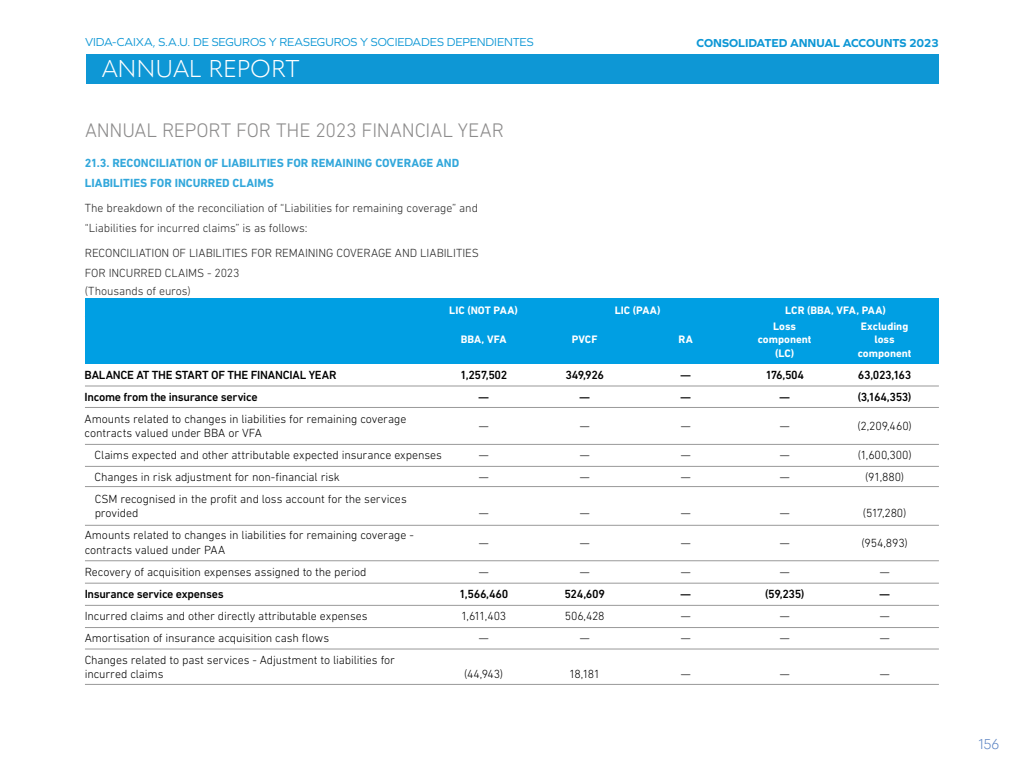
<style>
.page{position:relative;width:1024px;height:768px;background:#fff}
.page>*{position:absolute;margin:0;border:0;box-sizing:border-box;transform-origin:0 0}
.t1{font:300 24px "Quasimoda";color:#fff}
.t2{font:300 20px "DIN Next LT Pro";letter-spacing:-.01em;color:#8c8b8b}
.t3{font:300 14px "Quasimoda";color:#5982c2}
.t4{font:300 12px/14.4px "DIN Next LT Pro";letter-spacing:-.01em;color:#000}
.t5{font:300 12px/20px "DIN Next LT Pro";letter-spacing:-.01em;color:#262626}
.t6{font:500 12px "DIN Next LT Pro";letter-spacing:-.025em;color:#000}
.t7{font:700 12px/20px "DIN Next LT Pro";color:#32a7db}
.t8{font:12px "Graphie";letter-spacing:-.005em;color:#0e97d5}
.t9{font:700 12px "Graphie";letter-spacing:-.005em;color:#0e97d5}
.t10{font:700 11px/16.2px "DIN Next LT Pro";color:#fff}
</style>
<div class="page">
<div style="left:86px;top:54px;width:853px;height:29px;background:#0e97d5"></div>
<div style="left:85px;top:299px;width:854px;height:65px;background:#009fe3"></div>
<hr style="left:85px;top:386px;width:854px;height:1px;background:#999">
<hr style="left:85px;top:407px;width:854px;height:1px;background:#999">
<hr style="left:85px;top:444px;width:854px;height:1px;background:#999">
<hr style="left:85px;top:466px;width:854px;height:1px;background:#999">
<hr style="left:85px;top:525px;width:854px;height:1px;background:#999">
<hr style="left:85px;top:486px;width:854px;height:1px;background:#999">
<hr style="left:85px;top:561px;width:854px;height:1px;background:#999">
<hr style="left:85px;top:583px;width:854px;height:1px;background:#999">
<hr style="left:85px;top:627px;width:854px;height:1px;background:#999">
<hr style="left:85px;top:605px;width:854px;height:1px;background:#999">
<hr style="left:85px;top:649px;width:854px;height:1px;background:#999">
<hr style="left:85px;top:684px;width:854px;height:1px;background:#999">
<p class="t8" style="left:85px;top:35px;width:450px">VIDA-CAIXA, S.A.U. DE SEGUROS Y REASEGUROS Y SOCIEDADES DEPENDIENTES</p>
<p class="t9" style="left:696px;top:35px;width:244px">CONSOLIDATED ANNUAL ACCOUNTS 2023</p>
<h1 class="t1" style="left:102px;top:51px;width:199px">ANNUAL REPORT</h1>
<h2 class="t2" style="left:85px;top:118px;width:421px">ANNUAL REPORT FOR THE 2023 FINANCIAL YEAR</h2>
<p class="t7" style="left:85px;top:153px;width:376px">21.3. RECONCILIATION OF LIABILITIES FOR REMAINING COVERAGE AND<br>LIABILITIES FOR INCURRED CLAIMS</p>
<p class="t5" style="left:85px;top:198px;width:395px">The breakdown of the reconciliation of “Liabilities for remaining coverage” and “Liabilities for incurred claims” is as follows:</p>
<p class="t5" style="left:85px;top:243px;width:396px">RECONCILIATION OF LIABILITIES FOR REMAINING COVERAGE AND LIABILITIES<br>FOR INCURRED CLAIMS - 2023</p>
<p class="t5" style="left:85px;top:281px;width:107px">(Thousands of euros)</p>
<p class="t10" style="left:449px;top:302px;width:70px">LIC (NOT PAA)</p>
<p class="t10" style="left:615px;top:302px;width:47px">LIC (PAA)</p>
<p class="t10" style="left:773px;top:302px;width:114px;text-indent:12px">LCR (BBA, VFA, PAA)<br>Loss</p>
<p class="t10" style="left:861px;top:318px;width:49px">Excluding</p>
<p class="t10" style="left:461px;top:331px;width:47px">BBA, VFA</p>
<p class="t10" style="left:572px;top:331px;width:27px">PVCF</p>
<p class="t10" style="left:679px;top:331px;width:16px">RA</p>
<p class="t10" style="left:758px;top:331px;width:55px">component</p>
<p class="t10" style="left:875px;top:331px;width:22px">loss</p>
<p class="t10" style="left:775px;top:345px;width:20px">(LC)</p>
<p class="t10" style="left:858px;top:345px;width:55px">component</p>
<p class="t6" style="left:85px;top:367px;width:253px">BALANCE AT THE START OF THE FINANCIAL YEAR</p>
<p class="t6" style="left:460px;top:367px;width:49px">1,257,502</p>
<p class="t6" style="left:565px;top:367px;width:40px">349,926</p>
<p class="t6" style="left:681px;top:367px;width:12px">—</p>
<p class="t6" style="left:765px;top:367px;width:40px">176,504</p>
<p class="t6" style="left:858px;top:367px;width:55px">63,023,163</p>
<p class="t6" style="left:85px;top:389px;width:175px">Income from the insurance service</p>
<p class="t6" style="left:479px;top:389px;width:12px">—</p>
<p class="t6" style="left:580px;top:389px;width:12px">—</p>
<p class="t6" style="left:681px;top:389px;width:12px">—</p>
<p class="t6" style="left:780px;top:389px;width:12px">—</p>
<p class="t6" style="left:858px;top:389px;width:55px">(3,164,353)</p>
<p class="t4" style="left:85px;top:411px;width:323px">Amounts related to changes in liabilities for remaining coverage contracts valued under BBA or VFA</p>
<p class="t4" style="left:479px;top:419px;width:11px">—</p>
<p class="t4" style="left:580px;top:419px;width:11px">—</p>
<p class="t4" style="left:681px;top:419px;width:11px">—</p>
<p class="t4" style="left:780px;top:419px;width:11px">—</p>
<p class="t4" style="left:858px;top:419px;width:56px">(2,209,460)</p>
<p class="t4" style="left:95px;top:448px;width:349px">Claims expected and other attributable expected insurance expenses</p>
<p class="t4" style="left:479px;top:448px;width:11px">—</p>
<p class="t4" style="left:580px;top:448px;width:11px">—</p>
<p class="t4" style="left:681px;top:448px;width:11px">—</p>
<p class="t4" style="left:780px;top:448px;width:11px">—</p>
<p class="t4" style="left:858px;top:448px;width:55px">(1,600,300)</p>
<p class="t4" style="left:95px;top:470px;width:247px">Changes in risk adjustment for non-financial risk</p>
<p class="t4" style="left:479px;top:470px;width:11px">—</p>
<p class="t4" style="left:580px;top:470px;width:11px">—</p>
<p class="t4" style="left:681px;top:470px;width:11px">—</p>
<p class="t4" style="left:780px;top:470px;width:11px">—</p>
<p class="t4" style="left:865px;top:470px;width:41px">(91,880)</p>
<p class="t4" style="left:95px;top:492px;width:314px">CSM recognised in the profit and loss account for the services provided</p>
<p class="t4" style="left:479px;top:506px;width:11px">—</p>
<p class="t4" style="left:580px;top:506px;width:11px">—</p>
<p class="t4" style="left:681px;top:506px;width:11px">—</p>
<p class="t4" style="left:780px;top:506px;width:11px">—</p>
<p class="t4" style="left:863px;top:506px;width:45px">(517,280)</p>
<p class="t4" style="left:85px;top:528px;width:331px">Amounts related to changes in liabilities for remaining coverage - contracts valued under PAA</p>
<p class="t4" style="left:479px;top:535px;width:11px">—</p>
<p class="t4" style="left:580px;top:535px;width:11px">—</p>
<p class="t4" style="left:681px;top:535px;width:11px">—</p>
<p class="t4" style="left:780px;top:535px;width:11px">—</p>
<p class="t4" style="left:862px;top:535px;width:48px">(954,893)</p>
<p class="t4" style="left:85px;top:564px;width:283px">Recovery of acquisition expenses assigned to the period</p>
<p class="t4" style="left:479px;top:564px;width:11px">—</p>
<p class="t4" style="left:580px;top:564px;width:11px">—</p>
<p class="t4" style="left:681px;top:564px;width:11px">—</p>
<p class="t4" style="left:780px;top:564px;width:11px">—</p>
<p class="t4" style="left:880px;top:564px;width:11px">—</p>
<p class="t6" style="left:85px;top:587px;width:141px">Insurance service expenses</p>
<p class="t6" style="left:459px;top:587px;width:51px">1,566,460</p>
<p class="t6" style="left:565px;top:587px;width:42px">524,609</p>
<p class="t6" style="left:681px;top:587px;width:12px">—</p>
<p class="t6" style="left:765px;top:587px;width:41px">(59,235)</p>
<p class="t6" style="left:879px;top:587px;width:12px">—</p>
<p class="t4" style="left:85px;top:608px;width:284px">Incurred claims and other directly attributable expenses</p>
<p class="t4" style="left:461px;top:608px;width:47px">1,611,403</p>
<p class="t4" style="left:565px;top:608px;width:41px">506,428</p>
<p class="t4" style="left:681px;top:608px;width:11px">—</p>
<p class="t4" style="left:780px;top:608px;width:11px">—</p>
<p class="t4" style="left:880px;top:608px;width:11px">—</p>
<p class="t4" style="left:85px;top:630px;width:246px">Amortisation of insurance acquisition cash flows</p>
<p class="t4" style="left:479px;top:630px;width:11px">—</p>
<p class="t4" style="left:580px;top:630px;width:11px">—</p>
<p class="t4" style="left:681px;top:630px;width:11px">—</p>
<p class="t4" style="left:780px;top:630px;width:11px">—</p>
<p class="t4" style="left:880px;top:630px;width:11px">—</p>
<p class="t4" style="left:85px;top:652px;width:312px">Changes related to past services - Adjustment to liabilities for incurred claims</p>
<p class="t4" style="left:464px;top:667px;width:41px">(44,943)</p>
<p class="t4" style="left:569px;top:667px;width:33px">18,181</p>
<p class="t4" style="left:681px;top:667px;width:11px">—</p>
<p class="t4" style="left:780px;top:667px;width:11px">—</p>
<p class="t4" style="left:880px;top:667px;width:11px">—</p>
<p class="t3" style="left:979px;top:733px;width:22px">156</p>
</div>
